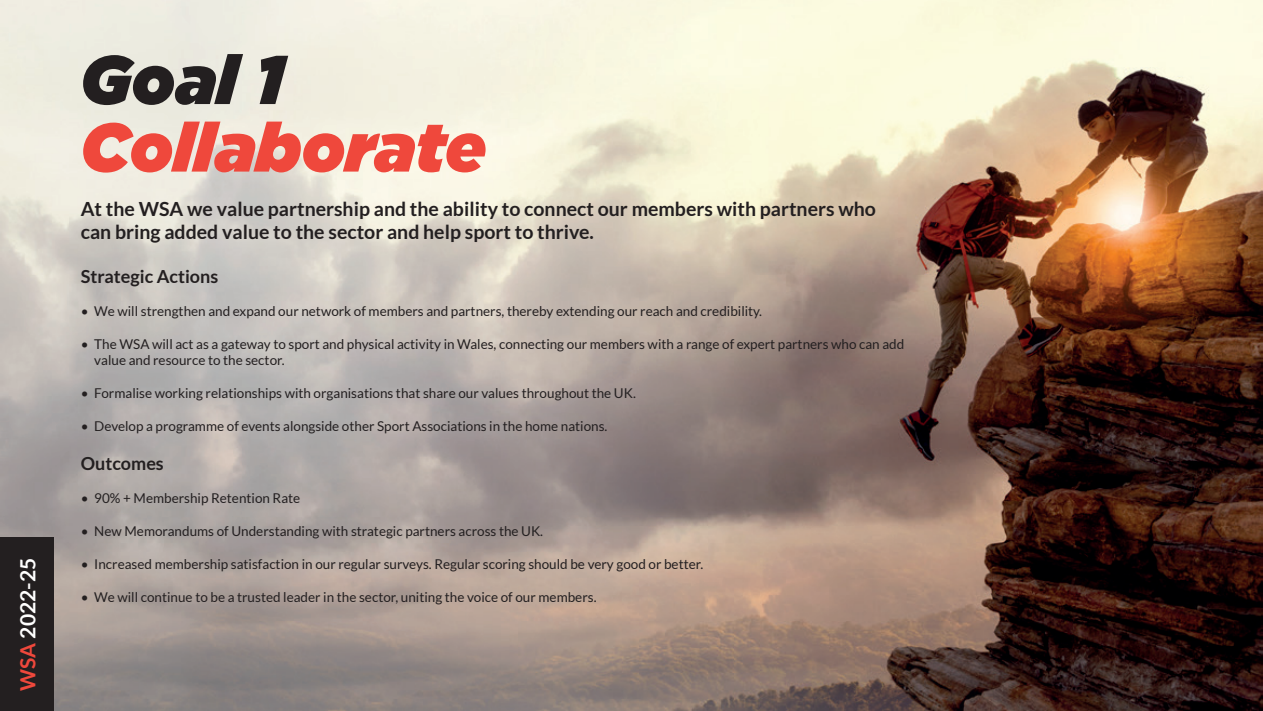
<style>
.page{position:relative;width:1263px;height:711px;background:#fff}
.page>*{position:absolute;margin:0;border:0;box-sizing:border-box;transform-origin:0 0}
.t1{font:italic 900 68.4px "Gotham";color:#ef483c}
.t2{font:italic 900 68.4px "Gotham";color:#231f20}
.t3{font:700 21px "Lato";color:#fff}
.t4{font:700 19.5px/22.5px "Lato";color:#231f20}
.t5{font:700 18px "Lato";color:#231f20}
.t6{font:13.5px/16.5px "Lato";color:#231f20}
.s1{color:#ef483c}
</style>
<div class="page">
<img style="left:0;top:0;width:1263px;height:710px">
<div style="left:0;top:537px;width:54px;height:173px;background:#231f20"></div>
<h2 class="t3" style="left:16px;top:690px;width:134px;rotate:-90deg"><span class="s1">WSA</span> 2022-25</h2>
<h1 class="t2" style="left:81px;top:40px;width:204px">Goal 1</h1>
<h1 class="t1" style="left:81px;top:107px;width:407px">Collaborate</h1>
<h3 class="t4" style="left:81px;top:198px;width:797px">At the WSA we value partnership and the ability to connect our members with partners who can bring added value to the sector and help sport to thrive.</h3>
<h3 class="t5" style="left:81px;top:265px;width:139px">Strategic Actions</h3>
<p class="t6" style="left:81px;top:302px;width:683px">• We will strengthen and expand our network of members and partners, thereby extending our reach and credibility.</p>
<p class="t6" style="left:94px;top:335px;width:811px;text-indent:-14px">• The WSA will act as a gateway to sport and physical activity in Wales, connecting our members with a range of expert partners who can add value and resource to the sector.</p>
<p class="t6" style="left:81px;top:385px;width:556px">• Formalise working relationships with organisations that share our values throughout the UK.</p>
<p class="t6" style="left:81px;top:418px;width:528px">• Develop a programme of events alongside other Sport Associations in the home nations.</p>
<h3 class="t5" style="left:81px;top:453px;width:85px">Outcomes</h3>
<p class="t6" style="left:81px;top:490px;width:221px">• 90% + Membership Retention Rate</p>
<p class="t6" style="left:81px;top:523px;width:464px">• New Memorandums of Understanding with strategic partners across the UK.</p>
<p class="t6" style="left:81px;top:556px;width:624px">• Increased membership satisfaction in our regular surveys. Regular scoring should be very good or better.</p>
<p class="t6" style="left:81px;top:589px;width:517px">• We will continue to be a trusted leader in the sector, uniting the voice of our members.</p>
</div>
